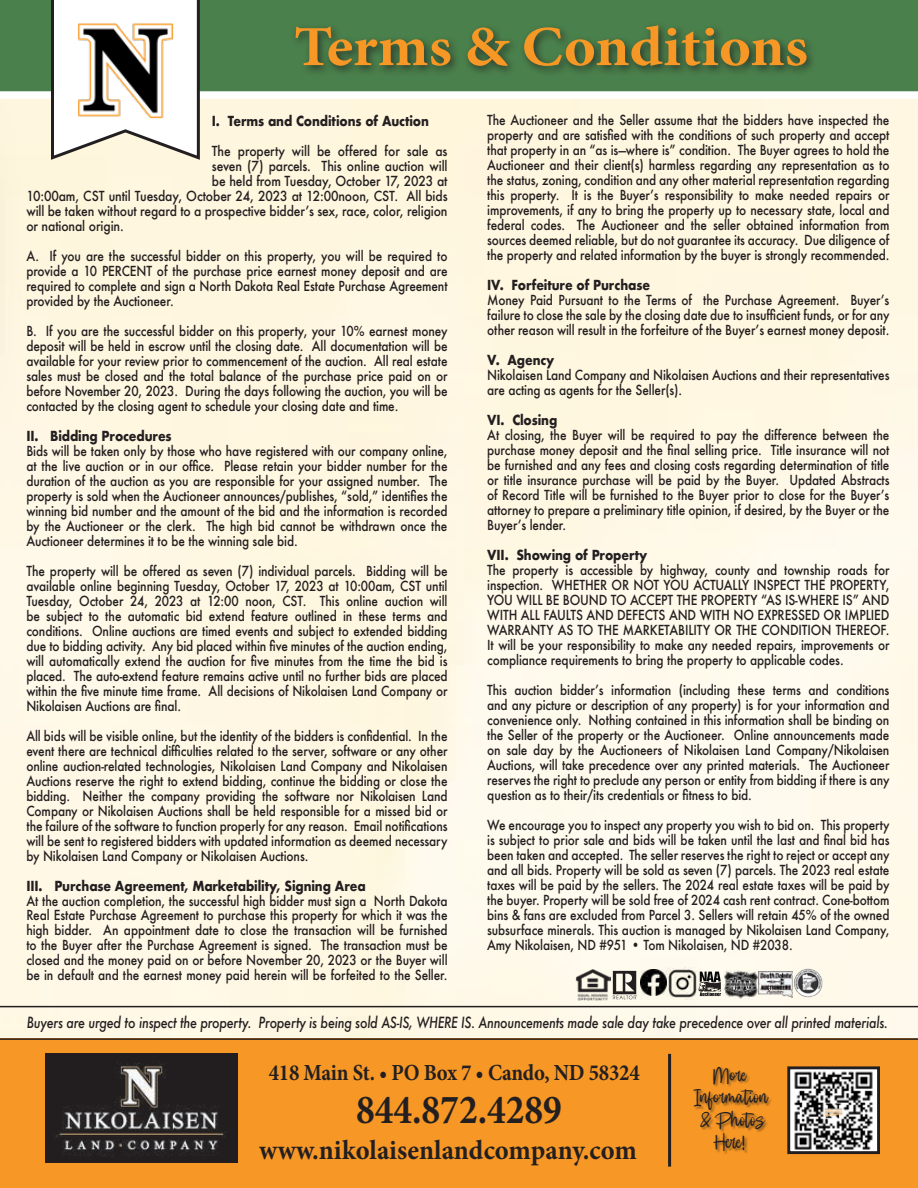
<style>
.page{position:relative;width:918px;height:1188px;background:#fff}
.page>*{position:absolute;margin:0;border:0;box-sizing:border-box;transform-origin:0 0}
.t1{font:700 56.7px "Minion Pro";color:#f79725;scale:1.07 1}
.t2{font:700 41.55px "Minion Pro";color:#231f20;scale:.9 1}
.t3{font:700 27.6px "Minion Pro";color:#231f20;scale:.96 1}
.t4{font:700 23.1px "Minion Pro";letter-spacing:-.01em;color:#231f20;scale:.9 1}
.t5{font:22.8px/22.5px "Cautions Brush";color:#231f20;text-align:center;scale:1.05 1}
.t6{font:italic 500 15px "Futura";letter-spacing:-.02em;color:#231f20;scale:.83 1}
.t7{font:500 13.5px/15px "Futura";letter-spacing:-.01em;color:#231f20;text-align:justify;scale:.88 1}
.t8{font:500 13.5px "Futura";letter-spacing:-.01em;color:#231f20;scale:.9 1}
.t9{font:700 13.5px "Futura";letter-spacing:-.01em;color:#231f20;scale:.88 1}
</style>
<div class="page">
<img style="left:0;top:99px;width:918px;height:939px">
<div style="left:0;top:81px;width:21px;height:374px;background:#fdf5de"></div>
<div style="left:0;top:0;width:918px;height:95px;background:#4a804b"></div>
<div style="left:290px;top:21px;width:527px;height:56px;background:#231f20;opacity:.75"></div>
<div style="left:0;top:91px;width:918px;height:8px;background:#fff"></div>
<svg style="left:50px;top:0;width:151px;height:162px"></svg>
<img style="left:67px;top:12px;width:117px;height:117px">
<div style="left:0;top:1038px;width:918px;height:150px;background:#f79725"></div>
<img style="left:46px;top:1054px;width:192px;height:109px">
<svg style="left:613px;top:971px;width:24px;height:28px"></svg>
<img style="left:640px;top:970px;width:26px;height:25px">
<img style="left:667px;top:968px;width:31px;height:31px">
<svg style="left:699px;top:972px;width:22px;height:24px"></svg>
<img style="left:723px;top:971px;width:70px;height:27px">
<img style="left:793px;top:968px;width:30px;height:30px">
<img style="left:576px;top:970px;width:34px;height:30px">
<hr style="left:668px;top:1054px;width:3px;height:113px;background:#231f20">
<hr style="left:0;top:1006px;width:918px;height:1px;background:#231f20">
<hr style="left:0;top:1038px;width:918px;height:2px;background:#231f20">
<img style="left:791px;top:1070px;width:85px;height:80px">
<div style="left:787px;top:1066px;width:93px;height:88px;border:3px solid #231f20"></div>
<div style="left:694px;top:1067px;width:79px;height:88px;background:#231f20;opacity:.45"></div>
<h1 class="t1" style="left:294px;top:7px;width:482px">Terms &amp; Conditions</h1>
<p class="t9" style="left:212px;top:111px;width:248px">I. Terms and Conditions of Auction</p>
<p class="t8" style="left:212px;top:141px;width:263px">The property will be offered for sale as</p>
<p class="t8" style="left:212px;top:156px;width:263px">seven (7) parcels. This online auction will</p>
<p class="t8" style="left:212px;top:171px;width:263px">be held from Tuesday, October 17, 2023 at</p>
<p class="t8" style="left:26px;top:186px;width:470px">10:00am, CST until Tuesday, October 24, 2023 at 12:00noon, CST. All bids</p>
<p class="t8" style="left:26px;top:201px;width:470px">will be taken without regard to a prospective bidder’s sex, race, color, religion</p>
<p class="t8" style="left:26px;top:216px;width:110px">or national origin.</p>
<p class="t7" style="left:26px;top:248px;width:480px">A. If you are the successful bidder on this property, you will be required to provide a 10 PERCENT of the purchase price earnest money deposit and are required to complete and sign a North Dakota Real Estate Purchase Agreement provided by the Auctioneer.</p>
<p class="t7" style="left:26px;top:323px;width:480px">B. If you are the successful bidder on this property, your 10% earnest money deposit will be held in escrow until the closing date. All documentation will be available for your review prior to commencement of the auction. All real estate sales must be closed and the total balance of the purchase price paid on or before November 20, 2023. During the days following the auction, you will be contacted by the closing agent to schedule your closing date and time.</p>
<p class="t9" style="left:26px;top:426px;width:167px">II. Bidding Procedures</p>
<p class="t7" style="left:26px;top:443px;width:480px">Bids will be taken only by those who have registered with our company online, at the live auction or in our office. Please retain your bidder number for the duration of the auction as you are responsible for your assigned number. The property is sold when the Auctioneer announces/publishes, “sold,” identifies the winning bid number and the amount of the bid and the information is recorded by the Auctioneer or the clerk. The high bid cannot be withdrawn once the Auctioneer determines it to be the winning sale bid.</p>
<p class="t7" style="left:26px;top:563px;width:480px">The property will be offered as seven (7) individual parcels. Bidding will be available online beginning Tuesday, October 17, 2023 at 10:00am, CST until Tuesday, October 24, 2023 at 12:00 noon, CST. This online auction will be subject to the automatic bid extend feature outlined in these terms and conditions. Online auctions are timed events and subject to extended bidding due to bidding activity. Any bid placed within five minutes of the auction ending, will automatically extend the auction for five minutes from the time the bid is placed. The auto-extend feature remains active until no further bids are placed within the five minute time frame. All decisions of Nikolaisen Land Company or Nikolaisen Auctions are final.</p>
<p class="t7" style="left:26px;top:728px;width:480px">All bids will be visible online, but the identity of the bidders is confidential. In the event there are technical difficulties related to the server, software or any other online auction-related technologies, Nikolaisen Land Company and Nikolaisen Auctions reserve the right to extend bidding, continue the bidding or close the bidding. Neither the company providing the software nor Nikolaisen Land Company or Nikolaisen Auctions shall be held responsible for a missed bid or the failure of the software to function properly for any reason. Email notifications will be sent to registered bidders with updated information as deemed necessary by Nikolaisen Land Company or Nikolaisen Auctions.</p>
<p class="t9" style="left:26px;top:876px;width:387px">III. Purchase Agreement, Marketability, Signing Area</p>
<p class="t7" style="left:26px;top:893px;width:480px">At the auction completion, the successful high bidder must sign a North Dakota Real Estate Purchase Agreement to purchase this property for which it was the high bidder. An appointment date to close the transaction will be furnished to the Buyer after the Purchase Agreement is signed. The transaction must be closed and the money paid on or before November 20, 2023 or the Buyer will be in default and the earnest money paid herein will be forfeited to the Seller.</p>
<p class="t7" style="left:487px;top:113px;width:459px">The Auctioneer and the Seller assume that the bidders have inspected the property and are satisfied with the conditions of such property and accept that property in an “as is—where is” condition. The Buyer agrees to hold the Auctioneer and their client(s) harmless regarding any representation as to the status, zoning, condition and any other material representation regarding this property. It is the Buyer’s responsibility to make needed repairs or improvements, if any to bring the property up to necessary state, local and federal codes. The Auctioneer and the seller obtained information from sources deemed reliable, but do not guarantee its accuracy. Due diligence of the property and related information by the buyer is strongly recommended.</p>
<p class="t9" style="left:487px;top:276px;width:187px">IV. Forfeiture of Purchase</p>
<p class="t7" style="left:487px;top:293px;width:459px">Money Paid Pursuant to the Terms of the Purchase Agreement. Buyer’s failure to close the sale by the closing date due to insufficient funds, or for any other reason will result in the forfeiture of the Buyer’s earnest money deposit.</p>
<p class="t9" style="left:487px;top:351px;width:78px">V. Agency</p>
<p class="t7" style="left:487px;top:368px;width:459px">Nikolaisen Land Company and Nikolaisen Auctions and their representatives are acting as agents for the Seller(s).</p>
<p class="t9" style="left:487px;top:411px;width:81px">VI. Closing</p>
<p class="t7" style="left:487px;top:428px;width:459px">At closing, the Buyer will be required to pay the difference between the purchase money deposit and the final selling price. Title insurance will not be furnished and any fees and closing costs regarding determination of title or title insurance purchase will be paid by the Buyer. Updated Abstracts of Record Title will be furnished to the Buyer prior to close for the Buyer’s attorney to prepare a preliminary title opinion, if desired, by the Buyer or the Buyer’s lender.</p>
<p class="t9" style="left:487px;top:546px;width:183px">VII. Showing of Property</p>
<p class="t7" style="left:487px;top:563px;width:459px">The property is accessible by highway, county and township roads for inspection. WHETHER OR NOT YOU ACTUALLY INSPECT THE PROPERTY, YOU WILL BE BOUND TO ACCEPT THE PROPERTY “AS IS-WHERE IS” AND WITH ALL FAULTS AND DEFECTS AND WITH NO EXPRESSED OR IMPLIED WARRANTY AS TO THE MARKETABILITY OR THE CONDITION THEREOF.<br>It will be your responsibility to make any needed repairs, improvements or compliance requirements to bring the property to applicable codes.</p>
<p class="t7" style="left:487px;top:683px;width:459px">This auction bidder’s information (including these terms and conditions and any picture or description of any property) is for your information and convenience only. Nothing contained in this information shall be binding on the Seller of the property or the Auctioneer. Online announcements made on sale day by the Auctioneers of Nikolaisen Land Company/Nikolaisen Auctions, will take precedence over any printed materials. The Auctioneer reserves the right to preclude any person or entity from bidding if there is any question as to their/its credentials or fitness to bid.</p>
<p class="t7" style="left:487px;top:818px;width:459px">We encourage you to inspect any property you wish to bid on. This property is subject to prior sale and bids will be taken until the last and final bid has been taken and accepted. The seller reserves the right to reject or accept any and all bids. Property will be sold as seven (7) parcels. The 2023 real estate taxes will be paid by the sellers. The 2024 real estate taxes will be paid by the buyer. Property will be sold free of 2024 cash rent contract. Cone-bottom bins &amp; fans are excluded from Parcel 3. Sellers will retain 45% of the owned subsurface minerals. This auction is managed by Nikolaisen Land Company, Amy Nikolaisen, ND #951 • Tom Nikolaisen, ND #2038.</p>
<p class="t6" style="left:27px;top:1012px;width:1039px">Buyers are urged to inspect the property. Property is being sold AS-IS, WHERE IS. Announcements made sale day take precedence over all printed materials.</p>
<h3 class="t4" style="left:269px;top:1056px;width:414px">418 Main St. • PO Box 7 • Cando, ND 58324</h3>
<h2 class="t2" style="left:356px;top:1081px;width:230px">844.872.4289</h2>
<h3 class="t3" style="left:259px;top:1131px;width:395px">www.nikolaisenlandcompany.com</h3>
<h3 class="t5" style="left:694px;top:1064px;width:72px">More<br>Information &amp; Photos<br>Here!</h3>
</div>
